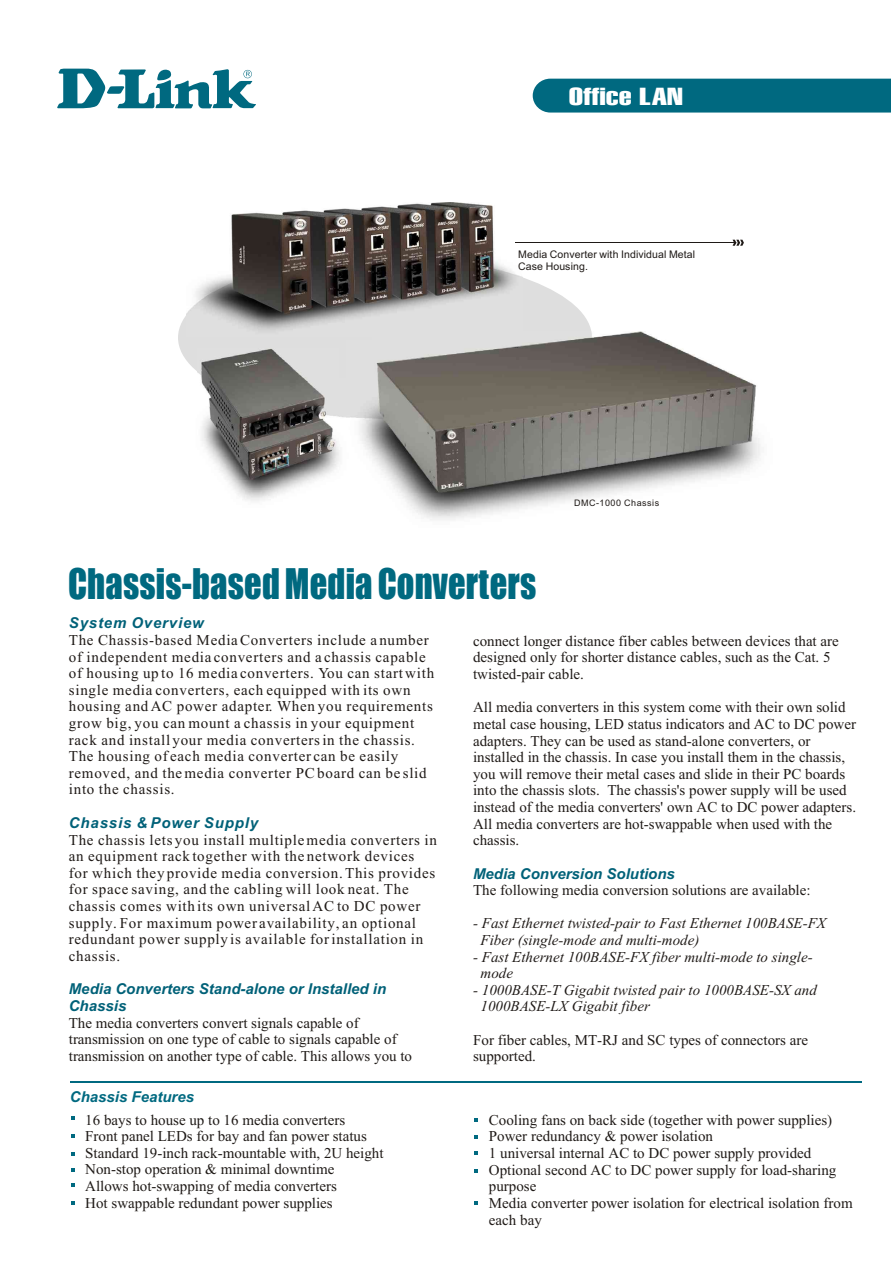
<style>
.page{position:relative;width:891px;height:1263px;background:#fff}
.page>*{position:absolute;margin:0;border:0;box-sizing:border-box;transform-origin:0 0}
.t1{font:39px "Impact";letter-spacing:.005em;color:#006980;scale:.88 1}
.t2{font:24px "Swiss 911 X Cm BT";color:#fff;scale:1.61 1}
.t3{font:15px/16.6px "Times New Roman";color:#1f1a17}
.t4{font:15px/16.6px "Times New Roman";letter-spacing:.05em;color:#1f1a17}
.t5{font:italic 15px/16.6px "Times New Roman";color:#1f1a17}
.t6{font:italic 700 15px/16.8px "Arial";color:#006178}
.t7{font:italic 700 15px "Arial";letter-spacing:.055em;color:#006178}
.t8{font:italic 700 15px "Arial";color:#006980}
.t9{font:10.5px/11.7px "Arial";letter-spacing:.01em;color:#1f1a17}
.t10{font:9px "Arial";letter-spacing:.055em;color:#1f1a17}
</style>
<div class="page">
<div style="left:178px;top:257px;width:414px;height:161px;background:#dedede;border-radius:50%"></div>
<svg style="left:57px;top:69px;width:199px;height:39px"></svg>
<svg style="left:532px;top:78px;width:359px;height:35px"></svg>
<hr style="left:70px;top:1081px;width:792px;height:1px;background:#006980">
<svg style="left:71px;top:1116px;width:4px;height:4px"></svg>
<svg style="left:71px;top:1152px;width:4px;height:4px"></svg>
<svg style="left:474px;top:1151px;width:3px;height:4px"></svg>
<svg style="left:71px;top:1134px;width:4px;height:4px"></svg>
<svg style="left:474px;top:1135px;width:3px;height:4px"></svg>
<svg style="left:71px;top:1168px;width:4px;height:4px"></svg>
<svg style="left:71px;top:1183px;width:4px;height:4px"></svg>
<svg style="left:71px;top:1201px;width:4px;height:3px"></svg>
<img style="left:350px;top:407px;width:410px;height:113px">
<img style="left:373px;top:331px;width:385px;height:162px">
<img style="left:187px;top:202px;width:335px;height:135px">
<img style="left:227px;top:416px;width:123px;height:85px">
<img style="left:198px;top:349px;width:141px;height:130px">
<hr style="left:515px;top:242px;width:220px;height:1px;background:#1f1a17">
<svg style="left:733px;top:240px;width:11px;height:6px"></svg>
<h2 class="t2" style="left:569px;top:87px;width:73px">Office LAN</h2>
<p class="t9" style="left:518px;top:250px;width:179px">Media Converter with Individual Metal<br>Case Housing.</p>
<h1 class="t1" style="left:68px;top:569px;width:534px">Chassis-based Media Converters</h1>
<p class="t7" style="left:69px;top:618px;width:137px">System Overview</p>
<p class="t10" style="left:574px;top:499px;width:87px">DMC-1000 Chassis</p>
<p class="t4" style="left:69px;top:633px;width:367px">The Chassis-based Media Converters include a number of independent media converters and a chassis capable of housing up to 16 media converters. You can start with single media converters, each equipped with its own housing and AC power adapter. When you requirements grow big, you can mount a chassis in your equipment rack and install your media converters in the chassis.<br>The housing of each media converter can be easily removed, and the media converter PC board can be slid into the chassis.</p>
<p class="t4" style="left:69px;top:833px;width:370px">The chassis lets you install multiple media converters in an equipment rack together with the network devices for which they provide media conversion. This provides for space saving, and the cabling will look neat. The chassis comes with its own universal AC to DC power supply. For maximum power availability, an optional redundant power supply is available for installation in chassis.</p>
<p class="t7" style="left:69px;top:817px;width:191px">Chassis &amp; Power Supply</p>
<p class="t6" style="left:69px;top:982px;width:319px">Media Converters Stand-alone or Installed in<br>Chassis</p>
<p class="t3" style="left:69px;top:1016px;width:345px">The media converters convert signals capable of transmission on one type of cable to signals capable of transmission on another type of cable. This allows you to</p>
<p class="t8" style="left:70px;top:1091px;width:126px">Chassis Features</p>
<p class="t3" style="left:473px;top:634px;width:367px">connect longer distance fiber cables between devices that are designed only for shorter distance cables, such as the Cat. 5 twisted-pair cable.</p>
<p class="t3" style="left:473px;top:700px;width:385px">All media converters in this system come with their own solid metal case housing, LED status indicators and AC to DC power adapters. They can be used as stand-alone converters, or installed in the chassis. In case you install them in the chassis, you will remove their metal cases and slide in their PC boards into the chassis slots. The chassis's power supply will be used instead of the media converters' own AC to DC power adapters.<br>All media converters are hot-swappable when used with the chassis.</p>
<p class="t3" style="left:473px;top:883px;width:339px">The following media conversion solutions are available:</p>
<p class="t5" style="left:481px;top:916px;width:347px;text-indent:-8px">- Fast Ethernet twisted-pair to Fast Ethernet 100BASE-FX<br>Fiber (single-mode and multi-mode)</p>
<p class="t5" style="left:481px;top:950px;width:334px;text-indent:-8px">- Fast Ethernet 100BASE-FX fiber multi-mode to single&shy;mode</p>
<p class="t5" style="left:481px;top:983px;width:338px;text-indent:-8px">- 1000BASE-T Gigabit twisted pair to 1000BASE-SX and<br>1000BASE-LX Gigabit fiber</p>
<p class="t3" style="left:473px;top:1033px;width:336px">For fiber cables, MT-RJ and SC types of connectors are supported.</p>
<p class="t6" style="left:473px;top:866px;width:203px">Media Conversion Solutions</p>
<p class="t3" style="left:85px;top:1113px;width:300px">16 bays to house up to 16 media converters<br>Front panel LEDs for bay and fan power status Standard 19-inch rack-mountable with, 2U height Non-stop operation &amp; minimal downtime<br>Allows hot-swapping of media converters<br>Hot swappable redundant power supplies</p>
<p class="t3" style="left:489px;top:1113px;width:365px">Cooling fans on back side (together with power supplies)<br>Power redundancy &amp; power isolation<br>1 universal internal AC to DC power supply provided Optional second AC to DC power supply for load-sharing purpose<br>Media converter power isolation for electrical isolation from each bay</p>
</div>
